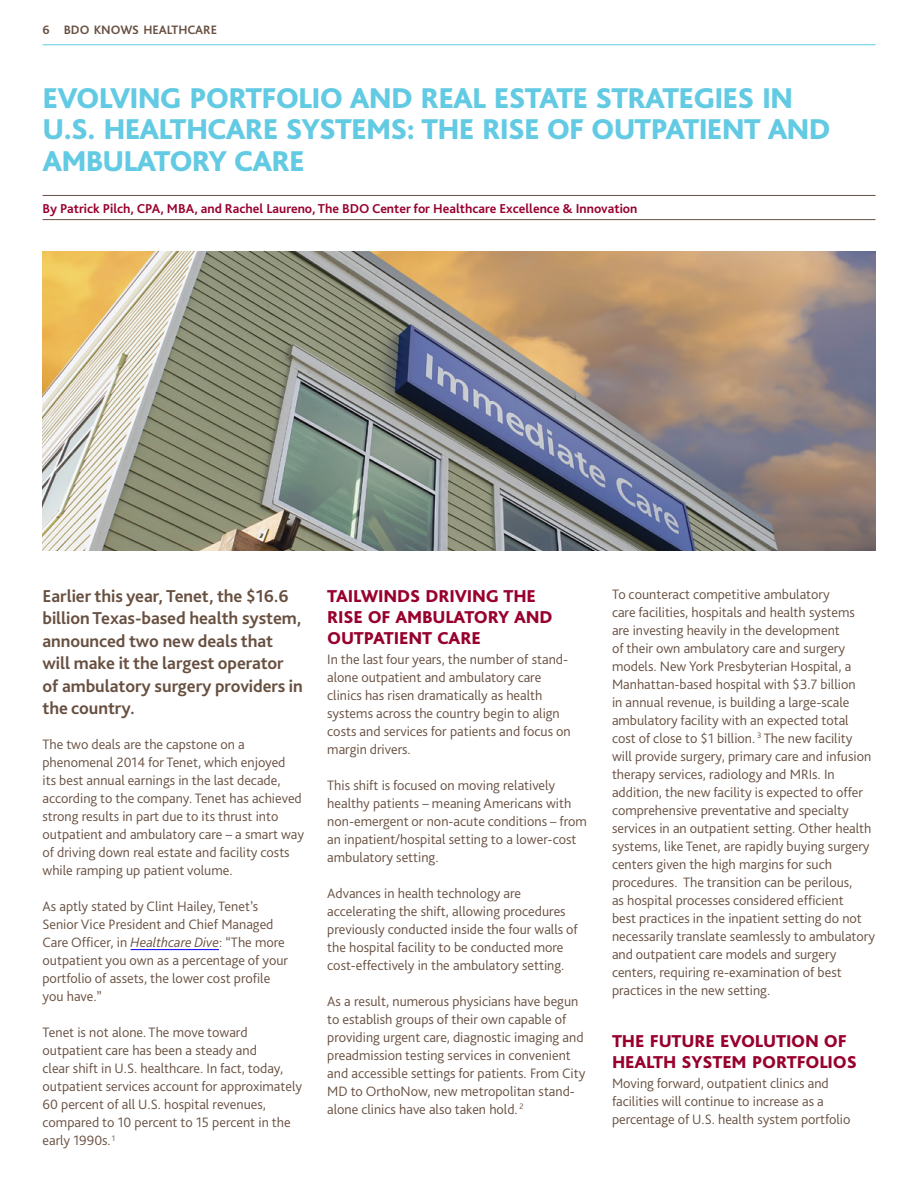
<style>
.page{position:relative;width:918px;height:1188px;background:#fff}
.page>*{position:absolute;margin:0;border:0;box-sizing:border-box;transform-origin:0 0}
.t1{font:800 30px/31.5px "Bliss Pro";letter-spacing:-.03em;color:#62cae3}
.t2{font:700 18px/22.5px "Bliss Pro";letter-spacing:-.005em;color:#685041}
.t3{font:800 18px/21px "Bliss Pro";letter-spacing:-.01em;color:#98002e}
.t4{font:300 14.25px/18px "Bliss Pro";color:#685041}
.t5{font:700 13.5px "Bliss Pro";color:#98002e}
.t6{font:700 12.75px "Bliss Pro";letter-spacing:-.005em;color:#685041}
.s1{font-style:italic}
</style>
<div class="page">
<hr style="left:43px;top:44px;width:832px;height:1px;background:#62cae3">
<hr style="left:43px;top:195px;width:832px;height:1px;background:#685041">
<hr style="left:43px;top:219px;width:832px;height:1px;background:#685041">
<hr style="left:131px;top:949px;width:88px;height:1px;background:#00f">
<img style="left:43px;top:251px;width:832px;height:300px">
<p class="t6" style="left:43px;top:22px;width:176px">6 BDO KNOWS HEALTHCARE</p>
<h1 class="t1" style="left:43px;top:81px;width:790px">EVOLVING PORTFOLIO AND REAL ESTATE STRATEGIES IN<br>U.S. HEALTHCARE SYSTEMS: THE RISE OF OUTPATIENT AND<br>AMBULATORY CARE</h1>
<p class="t5" style="left:43px;top:200px;width:596px">By Patrick Pilch, CPA, MBA, and Rachel Laureno, The BDO Center for Healthcare Excellence &amp; Innovation</p>
<p class="t2" style="left:43px;top:584px;width:262px">Earlier this year, Tenet, the $16.6 billion Texas-based health system, announced two new deals that will make it the largest operator of ambulatory surgery providers in the country.</p>
<p class="t4" style="left:43px;top:735px;width:263px">The two deals are the capstone on a phenomenal 2014 for Tenet, which enjoyed<br>its best annual earnings in the last decade, according to the company. Tenet has achieved strong results in part due to its thrust into outpatient and ambulatory care – a smart way of driving down real estate and facility costs while ramping up patient volume.</p>
<p class="t4" style="left:43px;top:897px;width:247px">As aptly stated by Clint Hailey, Tenet’s Senior Vice President and Chief Managed Care Officer, in <span class="s1">Healthcare Dive</span>: “The more outpatient you own as a percentage of your portfolio of assets, the lower cost profile you have.”</p>
<p class="t4" style="left:43px;top:1023px;width:261px">Tenet is not alone. The move toward outpatient care has been a steady and<br>clear shift in U.S. healthcare. In fact, today, outpatient services account for approximately 60 percent of all U.S. hospital revenues, compared to 10 percent to 15 percent in the early 1990s. <sup>1</sup></p>
<p class="t3" style="left:327px;top:585px;width:227px">TAILWINDS DRIVING THE<br>RISE OF AMBULATORY AND<br>OUTPATIENT CARE</p>
<p class="t4" style="left:327px;top:650px;width:245px">In the last four years, the number of stand&shy;alone outpatient and ambulatory care clinics has risen dramatically as health systems across the country begin to align costs and services for patients and focus on margin drivers.</p>
<p class="t4" style="left:327px;top:776px;width:261px">This shift is focused on moving relatively healthy patients – meaning Americans with non-emergent or non-acute conditions – from an inpatient/hospital setting to a lower-cost ambulatory setting.</p>
<p class="t4" style="left:327px;top:884px;width:252px">Advances in health technology are accelerating the shift, allowing procedures previously conducted inside the four walls of the hospital facility to be conducted more cost-effectively in the ambulatory setting.</p>
<p class="t4" style="left:327px;top:992px;width:260px">As a result, numerous physicians have begun to establish groups of their own capable of providing urgent care, diagnostic imaging and preadmission testing services in convenient and accessible settings for patients. From City MD to OrthoNow, new metropolitan stand&shy;alone clinics have also taken hold. <sup>2</sup></p>
<p class="t4" style="left:612px;top:585px;width:265px">To counteract competitive ambulatory<br>care facilities, hospitals and health systems are investing heavily in the development<br>of their own ambulatory care and surgery models. New York Presbyterian Hospital, a Manhattan-based hospital with $3.7 billion<br>in annual revenue, is building a large-scale ambulatory facility with an expected total cost of close to $1 billion. <sup>3</sup> The new facility will provide surgery, primary care and infusion therapy services, radiology and MRIs. In addition, the new facility is expected to offer comprehensive preventative and specialty services in an outpatient setting. Other health systems, like Tenet, are rapidly buying surgery centers given the high margins for such procedures. The transition can be perilous,<br>as hospital processes considered efficient<br>best practices in the inpatient setting do not necessarily translate seamlessly to ambulatory and outpatient care models and surgery centers, requiring re-examination of best practices in the new setting.</p>
<p class="t3" style="left:612px;top:1030px;width:246px">THE FUTURE EVOLUTION OF<br>HEALTH SYSTEM PORTFOLIOS</p>
<p class="t4" style="left:612px;top:1074px;width:240px">Moving forward, outpatient clinics and facilities will continue to increase as a percentage of U.S. health system portfolio</p>
</div>
